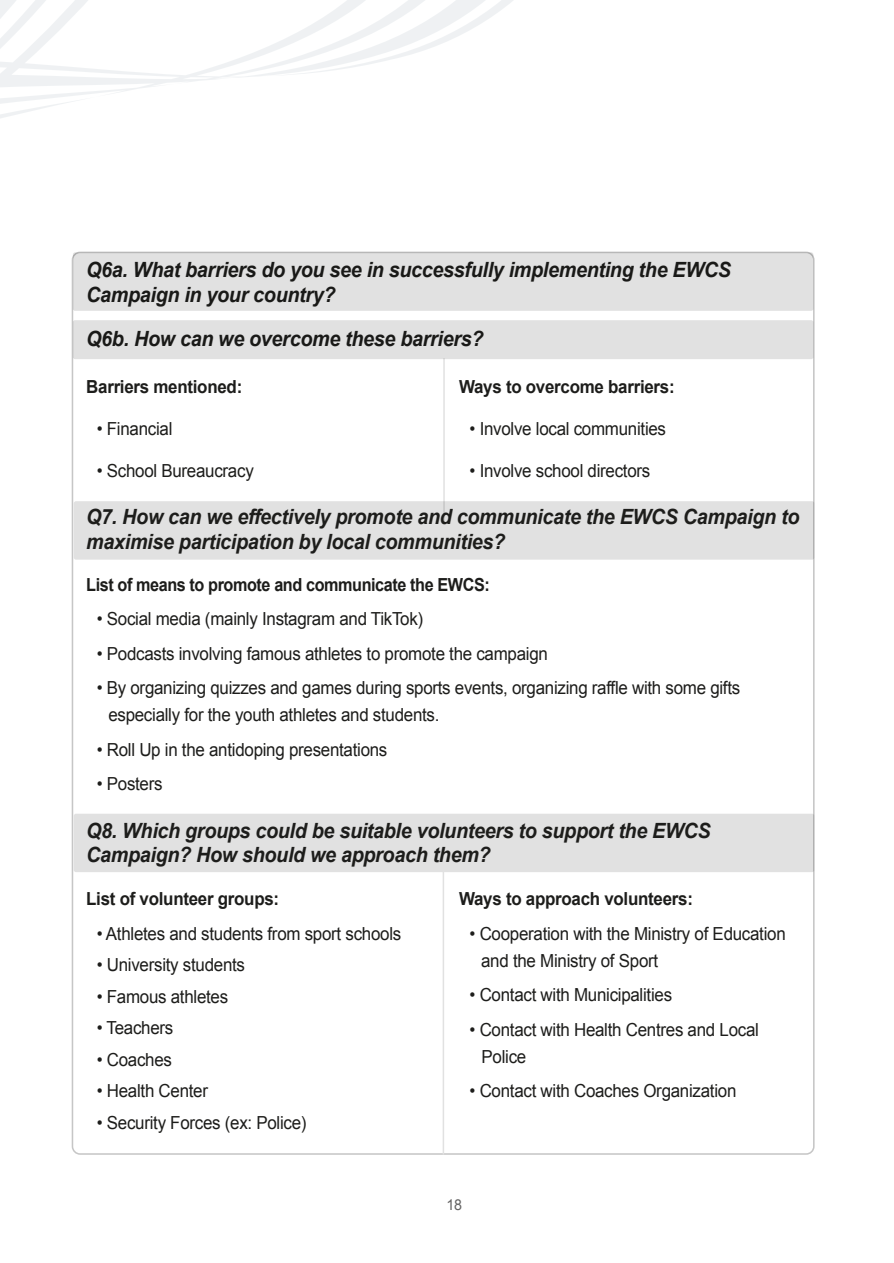
<style>
.page{position:relative;width:894px;height:1263px;background:#fff}
.page>*{position:absolute;margin:0;border:0;box-sizing:border-box;transform-origin:0 0}
.t1{font:italic 700 21px/24.8px "Arial";letter-spacing:-.015em;color:#1d1d1b;scale:.94 1}
.t2{font:18px/27px "Arial";letter-spacing:-.015em;color:#1d1d1b;scale:.94 1}
.t3{font:700 18px "Arial";letter-spacing:-.015em;color:#1d1d1b;scale:.94 1}
.t4{font:700 18px "Arial";letter-spacing:-.015em;color:#1d1d1b;scale:.9 1}
.t5{font:15px "Arial";color:#646363;scale:.95 1}
</style>
<div class="page">
<hr style="left:443px;top:358px;width:1px;height:166px;background:#e1e1e1">
<div style="left:73px;top:320px;width:740px;height:39px;background:#e1e1e1;border-radius:2px"></div>
<div style="left:73px;top:252px;width:740px;height:59px;background:#e1e1e1;border-radius:2px"></div>
<svg style="left:0;top:0;width:513px;height:118px"></svg>
<div style="left:74px;top:501px;width:739px;height:59px;background:#e1e1e1;border-radius:2px"></div>
<div style="left:74px;top:814px;width:739px;height:58px;background:#e1e1e1;border-radius:2px"></div>
<hr style="left:442px;top:871px;width:2px;height:284px;background:#e1e1e1">
<p class="t1" style="left:86px;top:258px;width:687px">Q6a. What barriers do you see in successfully implementing the EWCS<br>Campaign in your country?</p>
<p class="t1" style="left:86px;top:327px;width:424px">Q6b. How can we overcome these barriers?</p>
<p class="t3" style="left:86px;top:375px;width:167px">Barriers mentioned:</p>
<p class="t2" style="left:97px;top:415px;width:82px">• Financial</p>
<p class="t2" style="left:97px;top:457px;width:168px">• School Bureaucracy</p>
<p class="t3" style="left:459px;top:375px;width:231px">Ways to overcome barriers:</p>
<p class="t2" style="left:469px;top:415px;width:210px">• Involve local communities</p>
<p class="t2" style="left:469px;top:457px;width:194px">• Involve school directors</p>
<p class="t1" style="left:86px;top:505px;width:759px">Q7. How can we effectively promote and communicate the EWCS Campaign to maximise participation by local communities?</p>
<p class="t4" style="left:86px;top:573px;width:450px">List of means to promote and communicate the EWCS:</p>
<p class="t2" style="left:97px;top:606px;width:349px">• Social media (mainly Instagram and TikTok)</p>
<p class="t2" style="left:97px;top:640px;width:481px">• Podcasts involving famous athletes to promote the campaign</p>
<p class="t2" style="left:108px;top:675px;width:673px;text-indent:-12px">• By organizing quizzes and games during sports events, organizing raffle with some gifts especially for the youth athletes and students.</p>
<p class="t2" style="left:97px;top:736px;width:310px">• Roll Up in the antidoping presentations</p>
<p class="t2" style="left:97px;top:771px;width:72px">• Posters</p>
<p class="t1" style="left:86px;top:819px;width:665px">Q8. Which groups could be suitable volunteers to support the EWCS<br>Campaign? How should we approach them?</p>
<p class="t3" style="left:86px;top:887px;width:207px">List of volunteer groups:</p>
<p class="t2" style="left:97px;top:920px;width:325px">• Athletes and students from sport schools</p>
<p class="t2" style="left:97px;top:952px;width:159px">• University students</p>
<p class="t2" style="left:97px;top:983px;width:141px">• Famous athletes</p>
<p class="t2" style="left:97px;top:1015px;width:83px">• Teachers</p>
<p class="t2" style="left:97px;top:1046px;width:82px">• Coaches</p>
<p class="t2" style="left:97px;top:1078px;width:120px">• Health Center</p>
<p class="t2" style="left:97px;top:1109px;width:225px">• Security Forces (ex: Police)</p>
<p class="t3" style="left:459px;top:887px;width:250px">Ways to approach volunteers:</p>
<p class="t2" style="left:481px;top:920px;width:325px;text-indent:-12px">• Cooperation with the Ministry of Education and the Ministry of Sport</p>
<p class="t2" style="left:469px;top:982px;width:217px">• Contact with Municipalities</p>
<p class="t2" style="left:481px;top:1016px;width:296px;text-indent:-12px">• Contact with Health Centres and Local<br>Police</p>
<p class="t2" style="left:469px;top:1078px;width:285px">• Contact with Coaches Organization</p>
<p class="t5" style="left:446px;top:1195px;width:18px">18</p>
</div>
